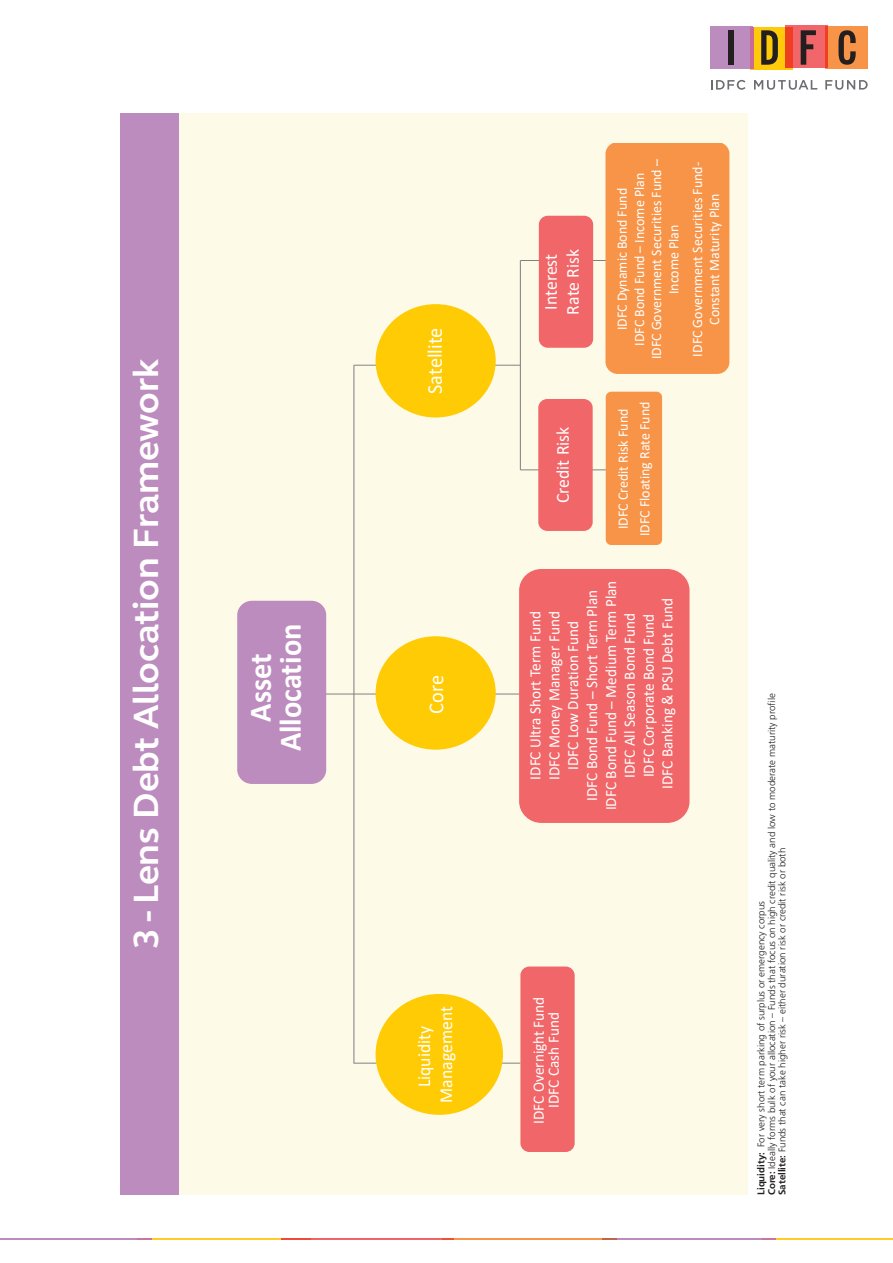
<style>
.page{position:relative;width:893px;height:1263px;background:#fff}
.page>*{position:absolute;margin:0;border:0;box-sizing:border-box;transform-origin:0 0}
.t1{font:700 36px "FS Elliot Pro";color:#fff}
.t2{font:700 31.5px/30.2px "Calibri";color:#fff;text-align:center}
.t3{font:21px "Calibri";color:#fff}
.t4{font:18.3px/22px "Calibri";color:#fff;text-align:center}
.t5{font:15.75px/18.9px "Calibri";color:#fff;text-align:center}
.t6{font:14.4px/17.2px "Calibri";color:#fff;text-align:center}
.t7{font:300 9.75px/10.5px "Frutiger";color:#231f20}
.s1{font-weight:700}
</style>
<div class="page">
<img style="left:0;top:1238px;width:893px;height:2px">
<div style="left:750px;top:27px;width:42px;height:43px;background:#feca0a"></div>
<div style="left:711px;top:26px;width:42px;height:43px;background:#bd8cbf"></div>
<div style="left:785px;top:26px;width:43px;height:42px;background:#f1666a"></div>
<div style="left:825px;top:26px;width:43px;height:43px;background:#f79447"></div>
<hr style="left:750px;top:27px;width:3px;height:42px;background:#c86a97">
<div style="left:785px;top:27px;width:7px;height:41px;background:#ef3e22"></div>
<hr style="left:825px;top:26px;width:3px;height:42px;background:#ef3e22">
<svg style="left:801px;top:30px;width:15px;height:35px"></svg>
<div style="left:728px;top:30px;width:6px;height:35px;background:#231f20"></div>
<svg style="left:761px;top:30px;width:17px;height:35px"></svg>
<svg style="left:838px;top:30px;width:18px;height:35px"></svg>
<svg style="left:711px;top:80px;width:34px;height:10px"></svg>
<svg style="left:754px;top:80px;width:63px;height:10px"></svg>
<svg style="left:825px;top:80px;width:43px;height:10px"></svg>
<div style="left:174px;top:113px;width:574px;height:1082px;background:#fefae8"></div>
<hr style="left:520px;top:260px;width:100px;height:1px;background:#7f7f7f">
<hr style="left:520px;top:470px;width:89px;height:1px;background:#7f7f7f">
<hr style="left:354px;top:1063px;width:166px;height:1px;background:#7f7f7f">
<hr style="left:313px;top:694px;width:211px;height:1px;background:#7f7f7f">
<hr style="left:354px;top:365px;width:1px;height:698px;background:#7f7f7f">
<hr style="left:354px;top:365px;width:166px;height:1px;background:#7f7f7f">
<div style="left:237px;top:601px;width:89px;height:183px;background:#bc8cbf;border-radius:15px"></div>
<div style="left:376px;top:636px;width:120px;height:114px;background:#ffcb05;border-radius:50%"></div>
<div style="left:376px;top:304px;width:120px;height:113px;background:#ffcb05;border-radius:50%"></div>
<div style="left:376px;top:994px;width:127px;height:121px;background:#ffcb05;border-radius:50%"></div>
<div style="left:520px;top:966px;width:55px;height:186px;background:#f16669;border-radius:9px"></div>
<div style="left:519px;top:569px;width:170px;height:254px;background:#f16669;border-radius:22px"></div>
<div style="left:538px;top:399px;width:55px;height:132px;background:#f16669;border-radius:9px"></div>
<hr style="left:520px;top:260px;width:1px;height:210px;background:#7f7f7f">
<div style="left:539px;top:216px;width:54px;height:132px;background:#f16669;border-radius:9px"></div>
<div style="left:606px;top:392px;width:56px;height:153px;background:#f79448;border-radius:6px"></div>
<div style="left:605px;top:144px;width:124px;height:230px;background:#f79448"></div>
<div style="left:120px;top:113px;width:58px;height:1082px;background:#bd8cbf"></div>
<h1 class="t1" style="left:122px;top:949px;width:592px;rotate:-90deg">3 - Lens Debt Allocation Framework</h1>
<h2 class="t2" style="left:245px;top:751px;width:129px;rotate:-90deg">Asset<br>Allocation</h2>
<h3 class="t3" style="left:420px;top:394px;width:68px;rotate:-90deg">Satellite</h3>
<h3 class="t3" style="left:421px;top:714px;width:40px;rotate:-90deg">Core</h3>
<h3 class="t4" style="left:539px;top:314px;width:67px;text-align:left;rotate:-90deg">Interest<br>Rate Risk</h3>
<h3 class="t4" style="left:551px;top:503px;width:78px;rotate:-90deg">Credit Risk</h3>
<h3 class="t6" style="left:613px;top:359px;width:202px;rotate:-90deg">IDFC Dynamic Bond Fund<br>IDFC Bond Fund – Income Plan<br>IDFC Government Securities Fund –<br>Income Plan</h3>
<h3 class="t6" style="left:688px;top:357px;width:196px;rotate:-90deg">IDFC Government Securities Fund-<br>Constant Maturity Plan</h3>
<h3 class="t6" style="left:612px;top:536px;width:136px;line-height:21.6px;rotate:-90deg">IDFC Credit Risk Fund<br>IDFC Floating Rate Fund</h3>
<h3 class="t5" style="left:525px;top:810px;width:231px;rotate:-90deg">IDFC Ultra Short Term Fund<br>IDFC Money Manager Fund<br>IDFC Low Duration Fund<br>IDFC Bond Fund – Short Term Plan<br>IDFC Bond Fund – Medium Term Plan<br>IDFC All Season Bond Fund<br>IDFC Corporate Bond Fund<br>IDFC Banking &amp; PSU Debt Fund</h3>
<h3 class="t4" style="left:413px;top:1103px;width:98px;rotate:-90deg">Liquidity<br>Management</h3>
<h3 class="t5" style="left:531px;top:1124px;width:129px;line-height:15.1px;rotate:-90deg">IDFC Overnight Fund<br>IDFC Cash Fund</h3>
<p class="t7" style="left:756px;top:1195px;width:503px;rotate:-90deg"><span class="s1">Liquidity:</span> For very short term parking of surplus or emergency corpus<br><span class="s1">Core:</span> Ideally forms bulk of your allocation – Funds that focus on high credit quality and low to moderate maturity profile<br><span class="s1">Satellite:</span> Funds that can take higher risk – either duration risk or credit risk or both</p>
</div>
